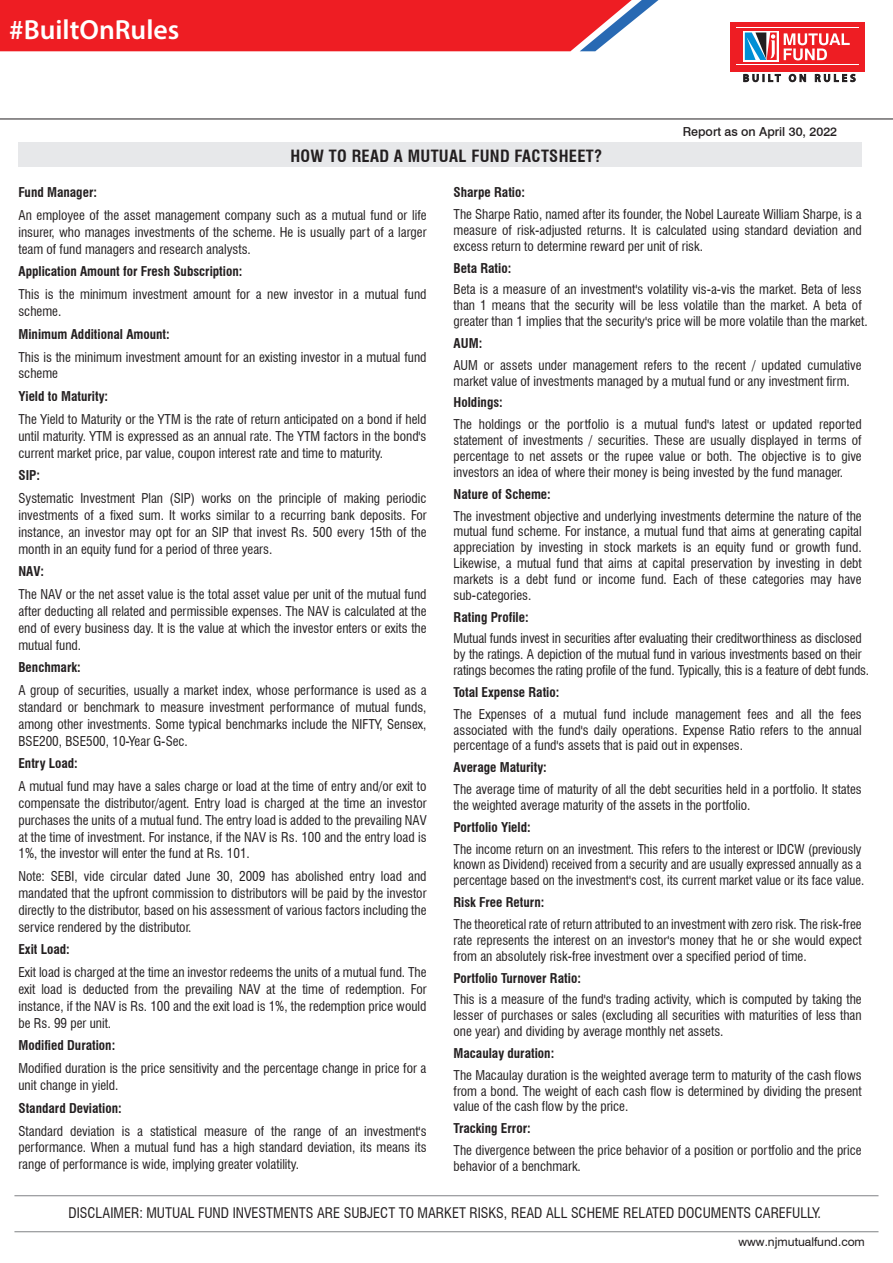
<style>
.page{position:relative;width:893px;height:1263px;background:#fff}
.page>*{position:absolute;margin:0;border:0;box-sizing:border-box;transform-origin:0 0}
.t1{font:600 27.75px "Myriad Pro";color:#fff}
.t2{font:700 condensed 16.5px "Swiss 721 BT";letter-spacing:.02em;color:#231f20}
.t3{font:condensed 14.25px "Swiss 721 BT";color:#231f20}
.t4{font:condensed 13.2px/16.8px "Swiss 721 BT";color:#231f20;text-align:justify}
.t5{font:700 condensed 13.2px "Swiss 721 BT";color:#231f20}
.t6{font:500 12.45px "Swiss 721 BT";color:#231f20}
.t7{font:12px "Swiss 721 BT";color:#231f20}
</style>
<div class="page">
<div style="left:18px;top:142px;width:844px;height:25px;background:#e6e7e9"></div>
<hr style="left:0;top:119px;width:893px;height:1px;background:#231f20">
<div style="left:730px;top:22px;width:135px;height:50px;background:#ee1d23"></div>
<hr style="left:737px;top:27px;width:122px;height:1px;background:#fff">
<hr style="left:737px;top:64px;width:122px;height:1px;background:#fff">
<svg style="left:784px;top:33px;width:66px;height:27px"></svg>
<svg style="left:743px;top:31px;width:35px;height:31px"></svg>
<svg style="left:745px;top:32px;width:32px;height:28px"></svg>
<svg style="left:743px;top:74px;width:38px;height:8px"></svg>
<svg style="left:789px;top:74px;width:17px;height:8px"></svg>
<svg style="left:815px;top:74px;width:40px;height:8px"></svg>
<svg style="left:0;top:0;width:658px;height:51px;background:#ea2c33"></svg>
<hr style="left:14px;top:1231px;width:864px;height:1px;background:#808285">
<hr style="left:14px;top:1195px;width:864px;height:1px;background:#808285">
<h1 class="t1" style="left:9px;top:12px;width:172px">#BuiltOnRules</h1>
<p class="t2" style="left:290px;top:146px;width:313px">HOW TO READ A MUTUAL FUND FACTSHEET?</p>
<p class="t6" style="left:683px;top:124px;width:156px">Report as on April 30, 2022</p>
<p class="t5" style="left:18px;top:184px;width:80px">Fund Manager:</p>
<p class="t4" style="left:18px;top:207px;width:410px">An employee of the asset management company such as a mutual fund or life insurer, who manages investments of the scheme. He is usually part of a larger team of fund managers and research analysts.</p>
<p class="t5" style="left:18px;top:264px;width:225px">Application Amount for Fresh Subscription:</p>
<p class="t4" style="left:18px;top:286px;width:410px">This is the minimum investment amount for a new investor in a mutual fund scheme.</p>
<p class="t5" style="left:18px;top:326px;width:153px">Minimum Additional Amount:</p>
<p class="t4" style="left:18px;top:348px;width:409px">This is the minimum investment amount for an existing investor in a mutual fund scheme</p>
<p class="t5" style="left:18px;top:388px;width:91px">Yield to Maturity:</p>
<p class="t4" style="left:18px;top:411px;width:410px">The Yield to Maturity or the YTM is the rate of return anticipated on a bond if held until maturity. YTM is expressed as an annual rate. The YTM factors in the bond's current market price, par value, coupon interest rate and time to maturity.</p>
<p class="t5" style="left:18px;top:468px;width:23px">SIP:</p>
<p class="t4" style="left:18px;top:490px;width:410px">Systematic Investment Plan (SIP) works on the principle of making periodic investments of a fixed sum. It works similar to a recurring bank deposits. For instance, an investor may opt for an SIP that invest Rs. 500 every 15th of the month in an equity fund for a period of three years.</p>
<p class="t5" style="left:18px;top:564px;width:27px">NAV:</p>
<p class="t4" style="left:18px;top:586px;width:410px">The NAV or the net asset value is the total asset value per unit of the mutual fund after deducting all related and permissible expenses. The NAV is calculated at the end of every business day. It is the value at which the investor enters or exits the mutual fund.</p>
<p class="t5" style="left:18px;top:660px;width:64px">Benchmark:</p>
<p class="t4" style="left:18px;top:682px;width:410px">A group of securities, usually a market index, whose performance is used as a standard or benchmark to measure investment performance of mutual funds, among other investments. Some typical benchmarks include the NIFTY, Sensex, BSE200, BSE500, 10-Year G-Sec.</p>
<p class="t5" style="left:18px;top:756px;width:61px">Entry Load:</p>
<p class="t4" style="left:18px;top:778px;width:410px">A mutual fund may have a sales charge or load at the time of entry and/or exit to compensate the distributor/agent. Entry load is charged at the time an investor purchases the units of a mutual fund. The entry load is added to the prevailing NAV at the time of investment. For instance, if the NAV is Rs. 100 and the entry load is 1%, the investor will enter the fund at Rs. 101.</p>
<p class="t4" style="left:18px;top:868px;width:410px">Note: SEBI, vide circular dated June 30, 2009 has abolished entry load and mandated that the upfront commission to distributors will be paid by the investor directly to the distributor, based on his assessment of various factors including the service rendered by the distributor.</p>
<p class="t5" style="left:18px;top:942px;width:53px">Exit Load:</p>
<p class="t4" style="left:18px;top:964px;width:410px">Exit load is charged at the time an investor redeems the units of a mutual fund. The exit load is deducted from the prevailing NAV at the time of redemption. For instance, if the NAV is Rs. 100 and the exit load is 1%, the redemption price would be Rs. 99 per unit.</p>
<p class="t5" style="left:18px;top:1038px;width:98px">Modified Duration:</p>
<p class="t4" style="left:18px;top:1060px;width:409px">Modified duration is the price sensitivity and the percentage change in price for a unit change in yield.</p>
<p class="t5" style="left:18px;top:1100px;width:105px">Standard Deviation:</p>
<p class="t4" style="left:18px;top:1122px;width:410px">Standard deviation is a statistical measure of the range of an investment's performance. When a mutual fund has a high standard deviation, its means its range of performance is wide, implying greater volatility.</p>
<p class="t5" style="left:454px;top:184px;width:73px">Sharpe Ratio:</p>
<p class="t4" style="left:454px;top:206px;width:410px;line-height:15.9px">The Sharpe Ratio, named after its founder, the Nobel Laureate William Sharpe, is a measure of risk-adjusted returns. It is calculated using standard deviation and excess return to determine reward per unit of risk.</p>
<p class="t5" style="left:454px;top:260px;width:59px">Beta Ratio:</p>
<p class="t4" style="left:454px;top:282px;width:416px;line-height:15.9px;text-align:left">Beta is a measure of an investment's volatility vis-a-vis the market. Beta of less than 1 means that the security will be less volatile than the market. A beta of greater than 1 implies that the security's price will be more volatile than the market.</p>
<p class="t5" style="left:454px;top:335px;width:30px">AUM:</p>
<p class="t4" style="left:454px;top:357px;width:410px;line-height:15.9px">AUM or assets under management refers to the recent / updated cumulative market value of investments managed by a mutual fund or any investment firm.</p>
<p class="t5" style="left:454px;top:395px;width:51px">Holdings:</p>
<p class="t4" style="left:454px;top:416px;width:410px;line-height:15.9px">The holdings or the portfolio is a mutual fund's latest or updated reported statement of investments / securities. These are usually displayed in terms of percentage to net assets or the rupee value or both. The objective is to give investors an idea of where their money is being invested by the fund manager.</p>
<p class="t5" style="left:454px;top:486px;width:99px">Nature of Scheme:</p>
<p class="t4" style="left:454px;top:508px;width:410px;line-height:15.9px">The investment objective and underlying investments determine the nature of the mutual fund scheme. For instance, a mutual fund that aims at generating capital appreciation by investing in stock markets is an equity fund or growth fund.<br>Likewise, a mutual fund that aims at capital preservation by investing in debt markets is a debt fund or income fund. Each of these categories may have sub-categories.</p>
<p class="t5" style="left:454px;top:609px;width:77px">Rating Profile:</p>
<p class="t4" style="left:454px;top:631px;width:417px;line-height:15.9px;text-align:left">Mutual funds invest in securities after evaluating their creditworthiness as disclosed by the ratings. A depiction of the mutual fund in various investments based on their ratings becomes the rating profile of the fund. Typically, this is a feature of debt funds.</p>
<p class="t5" style="left:454px;top:684px;width:107px">Total Expense Ratio:</p>
<p class="t4" style="left:454px;top:706px;width:410px;line-height:15.9px">The Expenses of a mutual fund include management fees and all the fees associated with the fund's daily operations. Expense Ratio refers to the annual percentage of a fund's assets that is paid out in expenses.</p>
<p class="t5" style="left:454px;top:760px;width:95px">Average Maturity:</p>
<p class="t4" style="left:454px;top:781px;width:410px;line-height:15.9px">The average time of maturity of all the debt securities held in a portfolio. It states the weighted average maturity of the assets in the portfolio.</p>
<p class="t5" style="left:454px;top:819px;width:79px">Portfolio Yield:</p>
<p class="t4" style="left:454px;top:841px;width:412px;line-height:15.9px;text-align:left">The income return on an investment. This refers to the interest or IDCW (previously known as Dividend) received from a security and are usually expressed annually as a percentage based on the investment's cost, its current market value or its face value.</p>
<p class="t5" style="left:454px;top:894px;width:92px">Risk Free Return:</p>
<p class="t4" style="left:454px;top:916px;width:410px;line-height:15.9px">The theoretical rate of return attributed to an investment with zero risk. The risk-free rate represents the interest on an investor's money that he or she would expect from an absolutely risk-free investment over a specified period of time.</p>
<p class="t5" style="left:454px;top:970px;width:129px">Portfolio Turnover Ratio:</p>
<p class="t4" style="left:454px;top:991px;width:410px;line-height:15.9px">This is a measure of the fund's trading activity, which is computed by taking the lesser of purchases or sales (excluding all securities with maturities of less than one year) and dividing by average monthly net assets.</p>
<p class="t5" style="left:454px;top:1045px;width:102px">Macaulay duration:</p>
<p class="t4" style="left:454px;top:1067px;width:410px;line-height:15.9px">The Macaulay duration is the weighted average term to maturity of the cash flows from a bond. The weight of each cash flow is determined by dividing the present value of the cash flow by the price.</p>
<p class="t5" style="left:454px;top:1120px;width:79px">Tracking Error:</p>
<p class="t4" style="left:454px;top:1142px;width:410px;line-height:15.9px">The divergence between the price behavior of a position or portfolio and the price behavior of a benchmark.</p>
<p class="t3" style="left:68px;top:1204px;width:754px">DISCLAIMER: MUTUAL FUND INVESTMENTS ARE SUBJECT TO MARKET RISKS, READ ALL SCHEME RELATED DOCUMENTS CAREFULLY.</p>
<p class="t7" style="left:738px;top:1235px;width:128px">www.njmutualfund.com</p>
</div>
